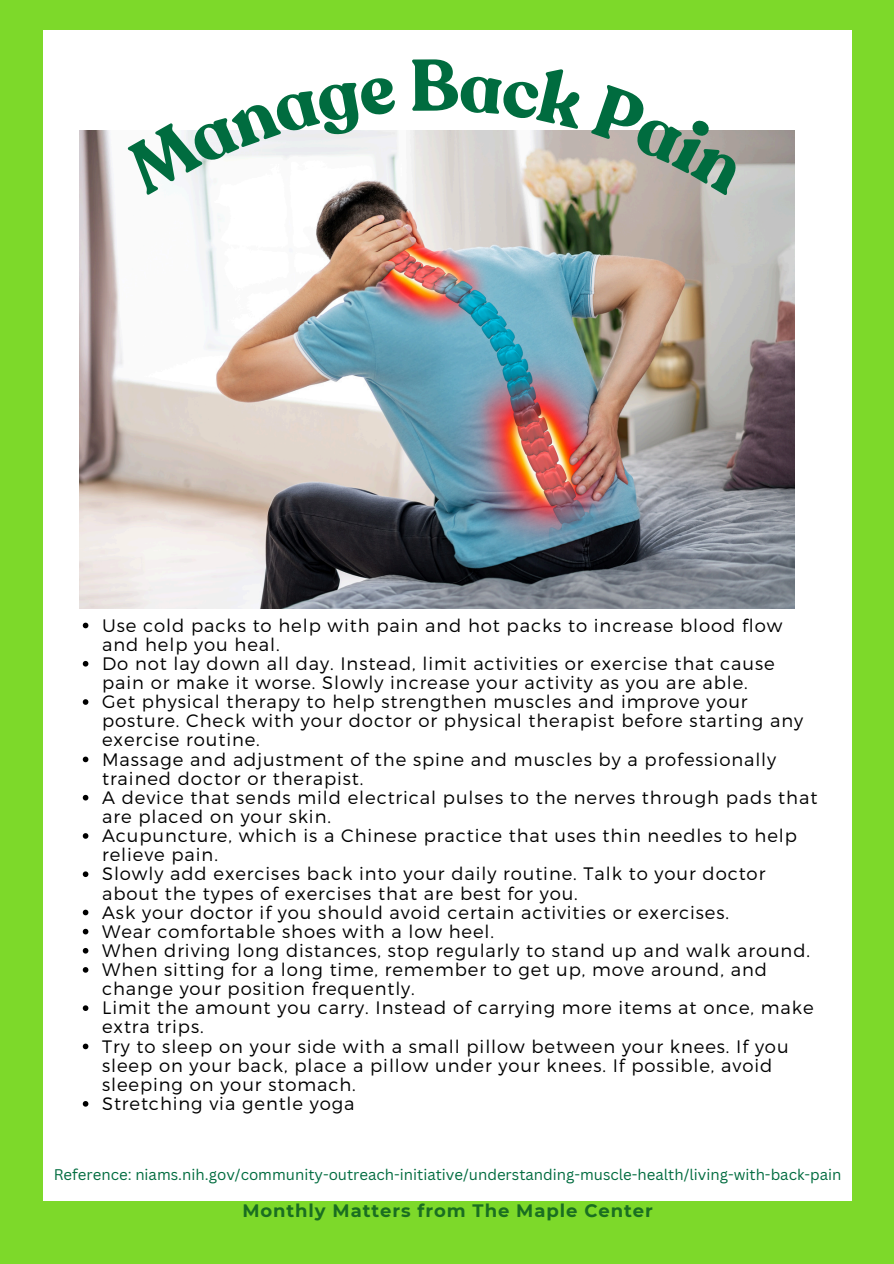
<style>
.page{position:relative;width:894px;height:1264px;background:#fff}
.page>*{position:absolute;margin:0;border:0;box-sizing:border-box;transform-origin:0 0}
.t1{font:700 72.15px "Recoleta Alt";color:#006c3f}
.t2{font:300 18px/19.2px "Montserrat";letter-spacing:.05em;color:#000}
.t3{font:700 18px "Montserrat";letter-spacing:.05em;color:#1a6e21}
.t4{font:15px "Canva Sans";color:#006c3f}
</style>
<div class="page">
<div style="left:0;top:0;width:893px;height:1263px;background:#7dd92a"></div>
<div style="left:43px;top:30px;width:808px;height:1170px;background:#fff"></div>
<img style="left:80px;top:131px;width:714px;height:477px">
<svg style="left:83px;top:622px;width:5px;height:6px"></svg>
<svg style="left:83px;top:661px;width:5px;height:5px"></svg>
<svg style="left:83px;top:699px;width:5px;height:5px"></svg>
<svg style="left:83px;top:756px;width:5px;height:6px"></svg>
<svg style="left:83px;top:794px;width:5px;height:6px"></svg>
<svg style="left:83px;top:833px;width:5px;height:5px"></svg>
<svg style="left:83px;top:871px;width:5px;height:6px"></svg>
<svg style="left:83px;top:909px;width:5px;height:6px"></svg>
<svg style="left:83px;top:928px;width:5px;height:6px"></svg>
<svg style="left:83px;top:948px;width:5px;height:5px"></svg>
<svg style="left:83px;top:967px;width:5px;height:5px"></svg>
<svg style="left:83px;top:1005px;width:5px;height:5px"></svg>
<svg style="left:83px;top:1043px;width:5px;height:6px"></svg>
<svg style="left:83px;top:1101px;width:5px;height:5px"></svg>
<svg style="left:122px;top:130px;width:274px;height:65px"></svg>
<svg style="left:459px;top:130px;width:285px;height:65px"></svg>
<p class="t1" style="left:409px;top:39px;width:52px">B</p>
<p class="t2" style="left:102px;top:614px;width:681px">Use cold packs to help with pain and hot packs to increase blood flow and help you heal.</p>
<h2 class="t2" style="left:102px;top:653px;width:716px">Do not lay down all day. Instead, limit activities or exercise that cause pain or make it worse. Slowly increase your activity as you are able.<br>Get physical therapy to help strengthen muscles and improve your posture. Check with your doctor or physical therapist before starting any exercise routine.<br>Massage and adjustment of the spine and muscles by a professionally trained doctor or therapist.<br>A device that sends mild electrical pulses to the nerves through pads that are placed on your skin.<br>Acupuncture, which is a Chinese practice that uses thin needles to help relieve pain.<br>Slowly add exercises back into your daily routine. Talk to your doctor about the types of exercises that are best for you.<br>Ask your doctor if you should avoid certain activities or exercises.<br>Wear comfortable shoes with a low heel.<br>When driving long distances, stop regularly to stand up and walk around.<br>When sitting for a long time, remember to get up, move around, and change your position frequently.<br>Limit the amount you carry. Instead of carrying more items at once, make extra trips.<br>Try to sleep on your side with a small pillow between your knees. If you sleep on your back, place a pillow under your knees. If possible, avoid sleeping on your stomach.<br>Stretching via gentle yoga</h2>
<p class="t4" style="left:54px;top:1163px;width:789px">Reference: niams.nih.gov/community-outreach-initiative/understanding-muscle-health/living-with-back-pain</p>
<p class="t3" style="left:242px;top:1199px;width:412px">Monthly Matters from The Maple Center</p>
</div>
